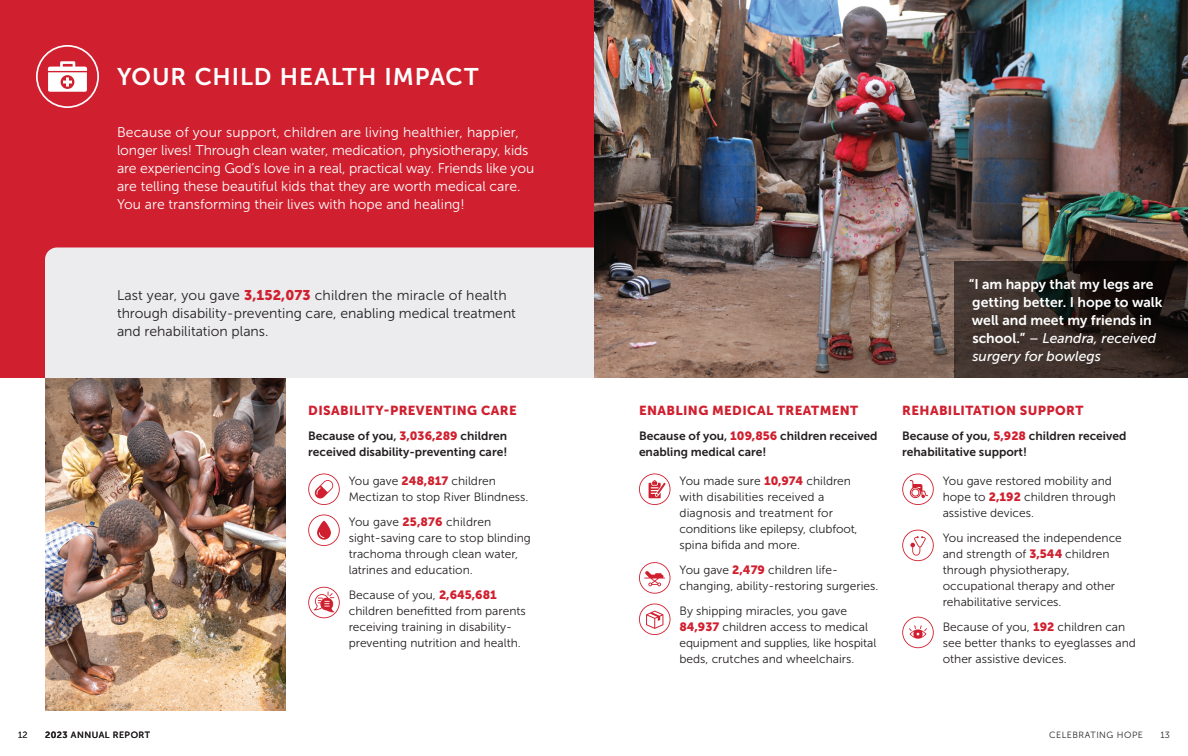
<style>
.page{position:relative;width:1188px;height:756px;background:#fff}
.page>*{position:absolute;margin:0;border:0;box-sizing:border-box;transform-origin:0 0}
.Heading_1{font:24px "Museo Sans 700";letter-spacing:.04em;color:#fff}
.Body{font:14px/18px "Museo Sans 300";color:#fff}
.Body-2{font:14px/18px "Museo Sans 300";color:#231f20}
.Text_Paragraph{font:14px/18px "Museo Sans 700";color:#fff}
.Text_Paragraph-2{font:13px "Museo Sans 900";letter-spacing:.03em;color:#d0202f}
.Text_Paragraph-3{font:12px/16px "Museo Sans 300";color:#231f20}
.Text_Paragraph-4{font:12px/16px "Museo Sans 700";color:#231f20}
.Text_Paragraph-5{font:9px "Museo Sans 300";letter-spacing:.055em;color:#231f20}
.Text_Paragraph-6{font:9px "Museo Sans 500";letter-spacing:.06em;color:#231f20}
.s1{font-family:"Museo Sans 900";color:#d0202f}
.s2{font-family:"Museo Sans 700"}
.s3{font-family:"Museo Sans 500";font-style:italic}
</style>
<div class="page">
<svg style="left:902px;top:617px;width:32px;height:31px"></svg>
<svg style="left:308px;top:474px;width:32px;height:31px"></svg>
<svg style="left:308px;top:515px;width:32px;height:31px"></svg>
<img style="left:594px;top:0;width:594px;height:378px">
<svg style="left:954px;top:261px;width:234px;height:117px;background:#2e2520"></svg>
<img style="left:45px;top:378px;width:241px;height:333px">
<div style="left:0;top:0;width:594px;height:378px;background:#d0202f"></div>
<div style="left:45px;top:248px;width:549px;height:130px;background:#ececee"></div>
<svg style="left:36px;top:45px;width:63px;height:63px"></svg>
<svg style="left:308px;top:587px;width:32px;height:31px"></svg>
<svg style="left:639px;top:474px;width:32px;height:31px"></svg>
<svg style="left:639px;top:562px;width:32px;height:32px"></svg>
<svg style="left:639px;top:604px;width:32px;height:31px"></svg>
<svg style="left:902px;top:530px;width:32px;height:31px"></svg>
<svg style="left:902px;top:474px;width:32px;height:31px"></svg>
<p class="Heading_1" style="left:117px;top:64px;width:363px">YOUR CHILD HEALTH IMPACT</p>
<p class="Body" style="left:117px;top:123px;width:419px">Because of your support, children are living healthier, happier, longer lives! Through clean water, medication, physiotherapy, kids are experiencing God’s love in a real, practical way. Friends like you are telling these beautiful kids that they are worth medical care.<br>You are transforming their lives with hope and healing!</p>
<p class="Body-2" style="left:117px;top:286px;width:401px">Last year, you gave <span class="s1">3,152,073</span> children the miracle of health through disability-preventing care, enabling medical treatment and rehabilitation plans.</p>
<p class="Text_Paragraph-2" style="left:308px;top:403px;width:210px">DISABILITY-PREVENTING CARE</p>
<p class="Text_Paragraph-4" style="left:308px;top:428px;width:201px">Because of you, <span class="s1">3,036,289</span> children received disability-preventing care!</p>
<p class="Text_Paragraph-3" style="left:349px;top:473px;width:181px">You gave <span class="s1">248,817</span> children<br>Mectizan to stop River Blindness.</p>
<p class="Text_Paragraph-3" style="left:349px;top:514px;width:184px">You gave <span class="s1">25,876</span> children sight-saving care to stop blinding trachoma through clean water, latrines and education.</p>
<p class="Text_Paragraph-3" style="left:349px;top:587px;width:179px">Because of you, <span class="s1">2,645,681 </span>children benefitted from parents receiving training in disability&shy;preventing nutrition and health.</p>
<p class="Text_Paragraph-5" style="left:18px;top:730px;width:11px">12</p>
<p class="Text_Paragraph-6" style="left:45px;top:730px;width:107px"><span class="s2">2023</span> ANNUAL REPORT</p>
<p class="Text_Paragraph-2" style="left:639px;top:403px;width:221px">ENABLING MEDICAL TREATMENT</p>
<p class="Text_Paragraph-4" style="left:639px;top:428px;width:240px">Because of you, <span class="s1">109,856</span> children received enabling medical care!</p>
<p class="Text_Paragraph-3" style="left:680px;top:473px;width:180px">You made sure <span class="s1">10,974</span> children with disabilities received a diagnosis and treatment for conditions like epilepsy, clubfoot, spina bifida and more.</p>
<p class="Text_Paragraph-3" style="left:680px;top:562px;width:201px">You gave <span class="s1">2,479</span> children life&shy;changing, ability-restoring surgeries.</p>
<p class="Text_Paragraph-3" style="left:680px;top:603px;width:198px">By shipping miracles, you gave <span class="s1">84,937</span> children access to medical equipment and supplies, like hospital beds, crutches and wheelchairs.</p>
<p class="Text_Paragraph" style="left:969px;top:275px;width:195px">“I am happy that my legs are getting better. I hope to walk well and meet my friends in school.” <span class="s3">– Leandra, received surgery for bowlegs</span></p>
<p class="Text_Paragraph-2" style="left:902px;top:403px;width:183px">REHABILITATION SUPPORT</p>
<p class="Text_Paragraph-4" style="left:902px;top:428px;width:226px">Because of you, <span class="s1">5,928</span> children received rehabilitative support!</p>
<p class="Text_Paragraph-3" style="left:943px;top:473px;width:175px">You gave restored mobility and hope to <span class="s1">2,192</span> children through assistive devices.</p>
<p class="Text_Paragraph-3" style="left:943px;top:530px;width:181px">You increased the independence and strength of <span class="s1">3,544</span> children through physiotherapy, occupational therapy and other rehabilitative services.</p>
<p class="Text_Paragraph-3" style="left:943px;top:619px;width:195px">Because of you, <span class="s1">192</span> children can see better thanks to eyeglasses and other assistive devices.</p>
<p class="Text_Paragraph-5" style="left:1049px;top:730px;width:95px">CELEBRATING HOPE</p>
<p class="Text_Paragraph-5" style="left:1161px;top:730px;width:11px">13</p>
</div>
